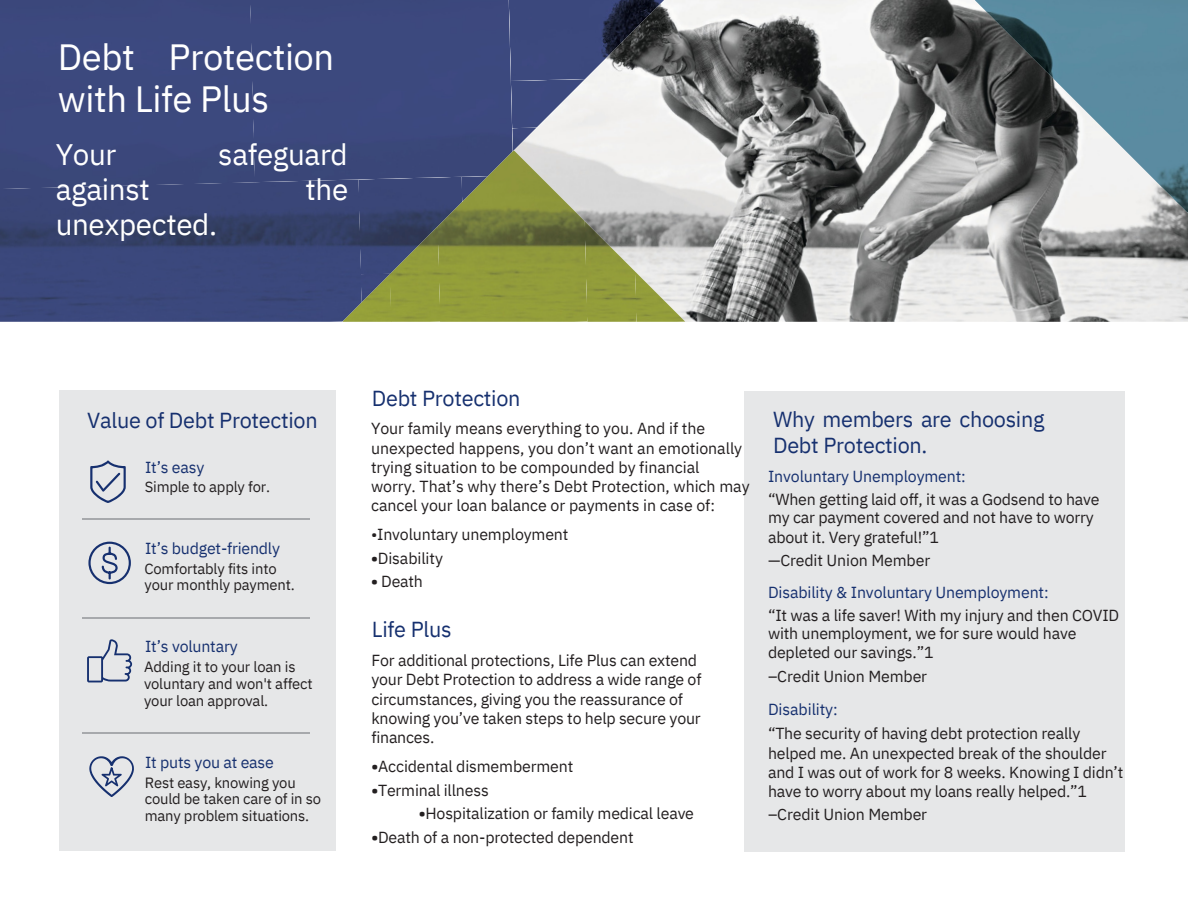
<style>
.page{position:relative;width:1188px;height:918px;background:#fff}
.page>*{position:absolute;margin:0;border:0;box-sizing:border-box;transform-origin:0 0}
.t1{font:36.45px/42.8px "IBM Plex Sans";letter-spacing:-.015em;color:#fff}
.t2{font:29.7px "IBM Plex Sans";letter-spacing:-.015em;color:#fff}
.t3{font:21.6px/25.8px "IBM Plex Sans";letter-spacing:-.015em;color:#16306f}
.t4{font:15.9px/19.2px "IBM Plex Sans";letter-spacing:-.015em;color:#231f20}
.t5{font:15.9px "IBM Plex Sans";letter-spacing:-.01em;color:#16306f}
.t6{font:14.85px/16.8px "IBM Plex Sans";letter-spacing:-.01em;color:#231f20}
.s1{font-weight:700}
</style>
<div class="page">
<img style="left:537px;top:0;width:651px;height:322px">
<hr style="left:0;top:322px;width:342px;height:1px;background:#3e4c83">
<div style="left:0;top:0;width:250px;height:179px;background:#3c497e"></div>
<div style="left:250px;top:0;width:262px;height:179px;background:#3c497e"></div>
<img style="left:509px;top:0;width:155px;height:81px">
<img style="left:511px;top:79px;width:74px;height:49px">
<img style="left:512px;top:128px;width:25px;height:22px">
<img style="left:0;top:179px;width:358px;height:143px">
<img style="left:358px;top:177px;width:80px;height:97px">
<img style="left:361px;top:273px;width:29px;height:1px">
<hr style="left:342px;top:322px;width:344px;height:1px;background:#9ca63b">
<img style="left:438px;top:150px;width:149px;height:172px">
<img style="left:390px;top:226px;width:50px;height:96px">
<img style="left:584px;top:221px;width:53px;height:101px">
<img style="left:342px;top:274px;width:49px;height:48px">
<img style="left:635px;top:271px;width:50px;height:51px">
<img style="left:975px;top:0;width:213px;height:213px">
<div style="left:59px;top:390px;width:277px;height:461px;background:#e6e7e8"></div>
<svg style="left:90px;top:461px;width:36px;height:42px"></svg>
<svg style="left:88px;top:542px;width:43px;height:42px"></svg>
<svg style="left:89px;top:756px;width:45px;height:41px"></svg>
<hr style="left:82px;top:519px;width:228px;height:1px;background:#a7a9ac">
<hr style="left:82px;top:618px;width:228px;height:1px;background:#a7a9ac">
<hr style="left:82px;top:733px;width:228px;height:1px;background:#a7a9ac">
<svg style="left:87px;top:639px;width:45px;height:43px"></svg>
<div style="left:744px;top:391px;width:381px;height:460px;background:#e6e7e8"></div>
<h1 class="t1" style="left:58px;top:35px;width:278px">Debt Protection with Life Plus</h1>
<h2 class="t2" style="left:56px;top:135px;width:62px">Your</h2>
<h2 class="t2" style="left:218px;top:135px;width:131px">safeguard</h2>
<h2 class="t2" style="left:56px;top:170px;width:96px">against</h2>
<h2 class="t2" style="left:306px;top:170px;width:44px">the</h2>
<h2 class="t2" style="left:56px;top:204px;width:163px">unexpected.</h2>
<h3 class="t3" style="left:87px;top:407px;width:232px">Value of Debt Protection</h3>
<p class="t5" style="left:145px;top:457px;width:61px">It’s easy</p>
<p class="t6" style="left:145px;top:478px;width:127px">Simple to apply for.</p>
<p class="t5" style="left:145px;top:538px;width:136px">It’s budget-friendly</p>
<p class="t6" style="left:144px;top:560px;width:152px">Comfortably fits into your monthly payment.</p>
<p class="t5" style="left:145px;top:636px;width:94px">It’s voluntary</p>
<p class="t6" style="left:144px;top:658px;width:170px">Adding it to your loan is voluntary and won't affect your loan approval.</p>
<p class="t5" style="left:145px;top:752px;width:130px">It puts you at ease</p>
<p class="t6" style="left:145px;top:774px;width:178px">Rest easy, knowing you could be taken care of in so many problem situations.</p>
<h3 class="t3" style="left:372px;top:385px;width:150px">Debt Protection</h3>
<p class="t4" style="left:371px;top:419px;width:380px">Your family means everything to you. And if the unexpected happens, you don’t want an emotionally trying situation to be compounded by financial<br>worry. That’s why there’s Debt Protection, which may cancel your loan balance or payments in case of:</p>
<p class="t4" style="left:371px;top:525px;width:199px">•Involuntary unemployment</p>
<p class="t4" style="left:371px;top:548px;width:73px"><span class="s1">•</span>Disability</p>
<p class="t4" style="left:371px;top:572px;width:53px"><span class="s1">•</span> Death</p>
<h3 class="t3" style="left:372px;top:616px;width:81px">Life Plus</h3>
<p class="t4" style="left:371px;top:651px;width:332px">For additional protections, Life Plus can extend your Debt Protection to address a wide range of circumstances, giving you the reassurance of knowing you’ve taken steps to help secure your finances.</p>
<p class="t4" style="left:371px;top:756px;width:204px"><span class="s1">•</span>Accidental dismemberment</p>
<p class="t4" style="left:371px;top:780px;width:119px"><span class="s1">•</span>Terminal illness</p>
<p class="t4" style="left:419px;top:804px;width:277px"><span class="s1">•</span>Hospitalization or family medical leave</p>
<p class="t4" style="left:371px;top:827px;width:264px"><span class="s1">•</span>Death of a non-protected dependent</p>
<h3 class="t3" style="left:773px;top:406px;width:273px">Why members are choosing<br>Debt Protection.</h3>
<p class="t5" style="left:768px;top:465px;width:199px">Involuntary Unemployment:</p>
<p class="t4" style="left:768px;top:490px;width:333px;line-height:18.6px">“When getting laid off, it was a Godsend to have my car payment covered and not have to worry about it. Very grateful!”1</p>
<p class="t4" style="left:768px;top:551px;width:164px">—Credit Union Member</p>
<p class="t5" style="left:768px;top:581px;width:282px">Disability &amp; Involuntary Unemployment:</p>
<p class="t4" style="left:768px;top:606px;width:353px;line-height:18.6px">“It was a life saver! With my injury and then COVID with unemployment, we for sure would have depleted our savings.”1</p>
<p class="t4" style="left:768px;top:666px;width:161px">–Credit Union Member</p>
<p class="t5" style="left:768px;top:698px;width:71px">Disability:</p>
<p class="t4" style="left:768px;top:724px;width:357px">“The security of having debt protection really helped me. An unexpected break of the shoulder and I was out of work for 8 weeks. Knowing I didn’t have to worry about my loans really helped.”1</p>
<p class="t4" style="left:768px;top:805px;width:161px">–Credit Union Member</p>
</div>
